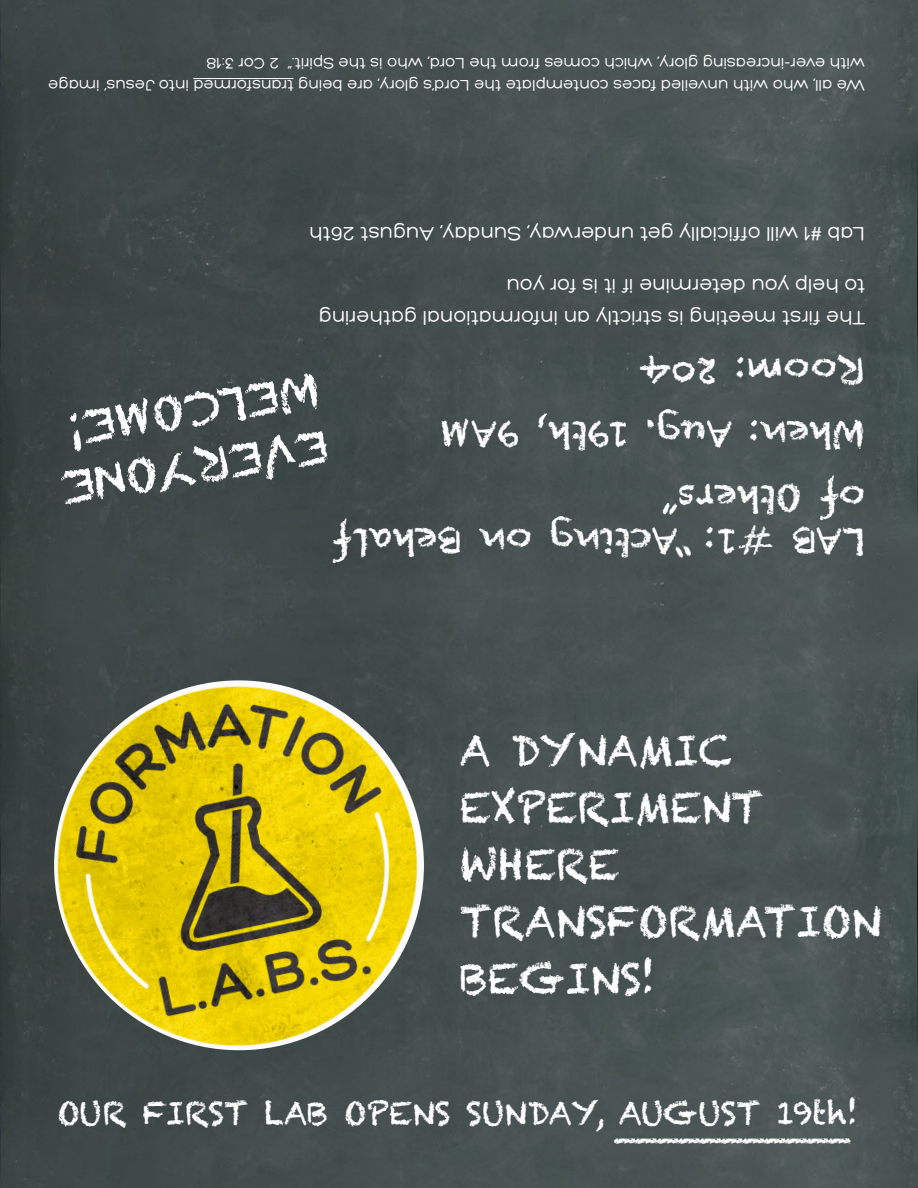
<style>
.page{position:relative;width:918px;height:1188px;background:#fff}
.page>*{position:absolute;margin:0;border:0;box-sizing:border-box;transform-origin:0 0}
.t1{font:45px/57px "Chalkduster";color:#fff}
.t2{font:42px/57px "Chalkduster";color:#fff}
.t3{font:36px/43.2px "Chalkduster";color:#fff}
.t4{font:31.5px "Chalkduster";color:#fff}
.t5{font:21px/31.5px "Hero";color:#fff}
.t6{font:16.5px/22.5px "Hero";color:#fff}
</style>
<div class="page">
<img style="left:0;top:0;width:918px;height:1188px">
<img style="left:54px;top:680px;width:370px;height:370px;border-radius:185px">
<hr style="left:193px;top:78px;width:100px;height:1px;background:#fff">
<p class="t6" style="left:865px;top:97px;width:818px;rotate:-180deg">We all, who with unveiled faces contemplate the Lord’s glory, are being transformed into Jesus’ image with ever-increasing glory, which comes from the Lord, who is the Spirit.” 2 Cor 3:18</p>
<p class="t5" style="left:865px;top:250px;width:557px;rotate:-180deg">Lab #1 will officially get underway, Sunday, August 26th</p>
<p class="t5" style="left:865px;top:333px;width:548px;rotate:-180deg">The first meeting is strictly an informational gathering to help you determine if it is for you</p>
<p class="t3" style="left:865px;top:393px;width:228px;rotate:-180deg">Room: 204</p>
<p class="t1" style="left:332px;top:475px;width:271px;rotate:171deg">EVERYONE<br>WELCOME!</p>
<p class="t3" style="left:865px;top:456px;width:426px;rotate:-180deg">When: Aug. 19th, 9AM</p>
<p class="t3" style="left:865px;top:563px;width:534px;rotate:-180deg">LAB #1: “Acting on Behalf of Others”</p>
<p class="t2" style="left:460px;top:722px;width:423px">A DYNAMIC<br>EXPERIMENT<br>WHERE<br>TRANSFORMATION<br>BEGINS!</p>
<p class="t4" style="left:57px;top:1095px;width:802px">OUR FIRST LAB OPENS SUNDAY, AUGUST 19th!</p>
<p class="t4" style="left:615px;top:1109px;width:237px">___________</p>
</div>
